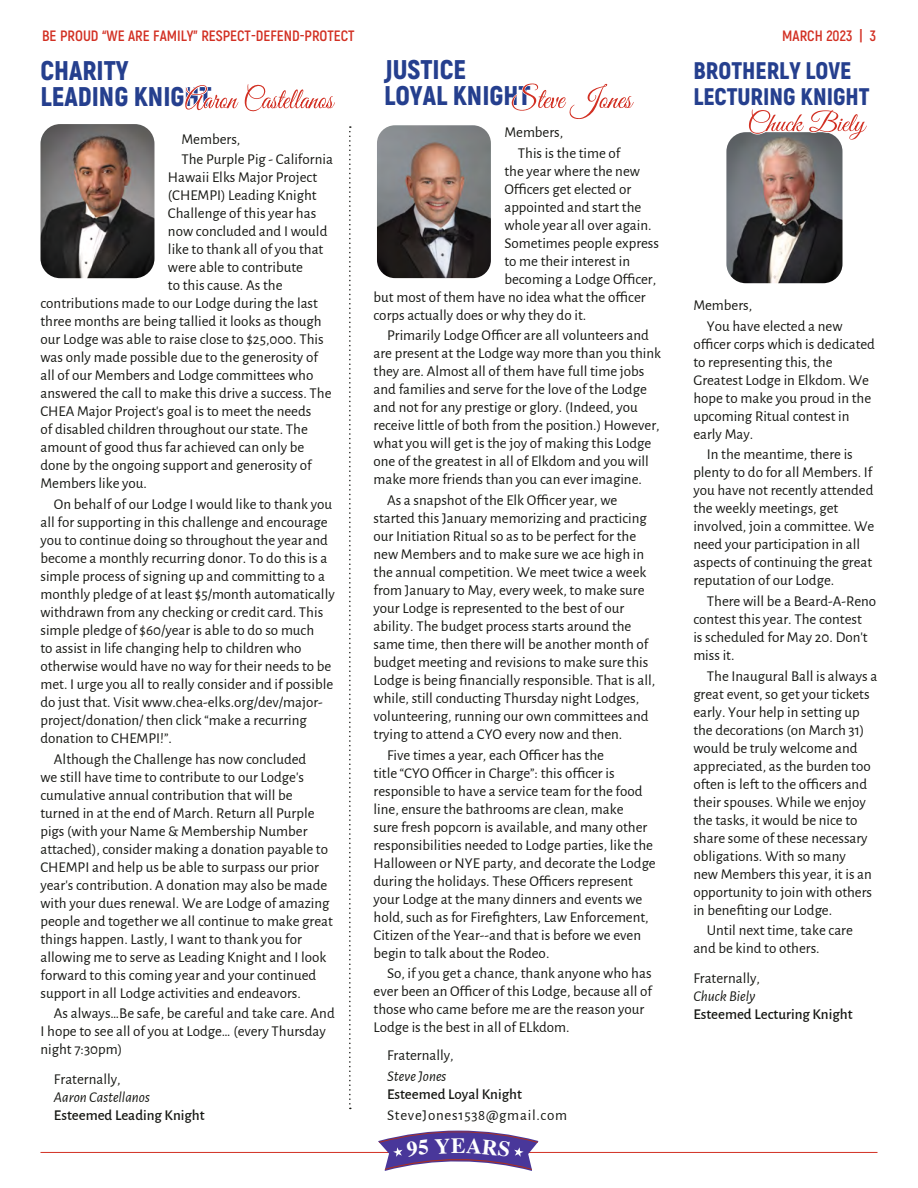
<style>
.page{position:relative;width:918px;height:1188px;background:#fff}
.page>*{position:absolute;margin:0;border:0;box-sizing:border-box;transform-origin:0 0}
.t1{font:900 27px/26px "Akrobat";color:#253f8e}
.t2{font:900 24px/26px "Akrobat";color:#253f8e}
.t3{font:700 21.75px "Times";color:#fff}
.t4{font:15px/18px "Alegreya Sans";color:#161713}
.t5{font:500 15px "Alegreya Sans";color:#161713}
.t6{font:700 15px "Akrobat";color:#d23023}
.t7{font:italic 15px "Alegreya Sans";color:#161713}
.t8{font:15px "Alegreya Sans";letter-spacing:.05em;color:#161713}
</style>
<div class="page">
<hr style="left:40px;top:1152px;width:838px;height:1px;background:#d23023">
<svg style="left:379px;top:1128px;width:159px;height:15px"></svg>
<img style="left:40px;top:124px;width:114px;height:154px">
<svg style="left:511px;top:83px;width:123px;height:36px"></svg>
<svg style="left:185px;top:84px;width:150px;height:28px"></svg>
<svg style="left:349px;top:126px;width:2px;height:983px"></svg>
<img style="left:726px;top:132px;width:117px;height:151px">
<svg style="left:747px;top:109px;width:120px;height:37px"></svg>
<img style="left:377px;top:125px;width:114px;height:153px">
<svg style="left:378px;top:1131px;width:160px;height:40px"></svg>
<p class="t6" style="left:42px;top:26px;width:314px">BE PROUD “WE ARE FAMILY” RESPECT-DEFEND-PROTECT</p>
<p class="t6" style="left:782px;top:26px;width:95px">MARCH 2023 | 3</p>
<h1 class="t1" style="left:40px;top:57px;width:173px">CHARITY<br>LEADING KNIGHT</h1>
<p class="t4" style="left:181px;top:128px;width:153px;line-height:20.7px">Members,<br>The Purple Pig - California</p>
<p class="t4" style="left:168px;top:168px;width:151px">Hawaii Elks Major Project</p>
<p class="t4" style="left:168px;top:186px;width:150px">(CHEMPI) Leading Knight</p>
<p class="t4" style="left:168px;top:204px;width:150px">Challenge of this year has</p>
<p class="t4" style="left:168px;top:222px;width:161px">now concluded and I would</p>
<p class="t4" style="left:168px;top:240px;width:157px">like to thank all of you that</p>
<p class="t4" style="left:168px;top:258px;width:136px">were able to contribute</p>
<p class="t4" style="left:168px;top:276px;width:116px">to this cause. As the</p>
<p class="t4" style="left:40px;top:294px;width:279px">contributions made to our Lodge during the last</p>
<p class="t4" style="left:40px;top:312px;width:283px">three months are being tallied it looks as though</p>
<p class="t4" style="left:40px;top:330px;width:285px">our Lodge was able to raise close to $25,000. This</p>
<p class="t4" style="left:40px;top:348px;width:279px">was only made possible due to the generosity of</p>
<p class="t4" style="left:40px;top:366px;width:274px">all of our Members and Lodge committees who</p>
<p class="t4" style="left:40px;top:384px;width:293px">answered the call to make this drive a success. The</p>
<p class="t4" style="left:40px;top:402px;width:272px">CHEA Major Project’s goal is to meet the needs</p>
<p class="t4" style="left:40px;top:420px;width:269px">of disabled children throughout our state. The</p>
<p class="t4" style="left:40px;top:438px;width:265px">amount of good thus far achieved can only be</p>
<p class="t4" style="left:40px;top:456px;width:273px">done by the ongoing support and generosity of</p>
<p class="t4" style="left:40px;top:474px;width:108px">Members like you.</p>
<p class="t4" style="left:40px;top:494px;width:296px;text-indent:14px">On behalf of our Lodge I would like to thank you all for supporting in this challenge and encourage you to continue doing so throughout the year and become a monthly recurring donor. To do this is a simple process of signing up and committing to a monthly pledge of at least $5/month automatically withdrawn from any checking or credit card. This simple pledge of $60/year is able to do so much<br>to assist in life changing help to children who otherwise would have no way for their needs to be met. I urge you all to really consider and if possible do just that. Visit www.chea-elks.org/dev/major&shy;project/donation/ then click “make a recurring donation to CHEMPI!”.</p>
<p class="t4" style="left:40px;top:749px;width:294px;text-indent:14px">Although the Challenge has now concluded<br>we still have time to contribute to our Lodge’s cumulative annual contribution that will be turned in at the end of March. Return all Purple pigs (with your Name &amp; Membership Number attached), consider making a donation payable to CHEMPI and help us be able to surpass our prior year’s contribution. A donation may also be made with your dues renewal. We are Lodge of amazing people and together we all continue to make great things happen. Lastly, I want to thank you for allowing me to serve as Leading Knight and I look forward to this coming year and your continued support in all Lodge activities and endeavors.</p>
<p class="t4" style="left:40px;top:1004px;width:296px;text-indent:14px">As always…Be safe, be careful and take care. And<br>I hope to see all of you at Lodge… (every Thursday night 7:30pm)</p>
<p class="t4" style="left:54px;top:1070px;width:68px">Fraternally,</p>
<p class="t7" style="left:54px;top:1087px;width:97px">Aaron Castellanos</p>
<p class="t5" style="left:54px;top:1105px;width:152px">Esteemed Leading Knight</p>
<h1 class="t1" style="left:384px;top:56px;width:148px">JUSTICE<br>LOYAL KNIGHT</h1>
<p class="t4" style="left:518px;top:121px;width:104px;line-height:20.7px;text-indent:-14px">Members,<br>This is the time of</p>
<p class="t4" style="left:504px;top:161px;width:137px">the year where the new</p>
<p class="t4" style="left:504px;top:179px;width:128px">Officers get elected or</p>
<p class="t4" style="left:504px;top:197px;width:138px">appointed and start the</p>
<p class="t4" style="left:504px;top:215px;width:149px">whole year all over again.</p>
<p class="t4" style="left:504px;top:233px;width:156px">Sometimes people express</p>
<p class="t4" style="left:504px;top:251px;width:127px">to me their interest in</p>
<p class="t4" style="left:504px;top:269px;width:153px">becoming a Lodge Officer,</p>
<p class="t4" style="left:374px;top:287px;width:274px">but most of them have no idea what the officer</p>
<p class="t4" style="left:374px;top:305px;width:214px">corps actually does or why they do it.</p>
<p class="t4" style="left:374px;top:326px;width:289px;text-indent:14px">Primarily Lodge Officer are all volunteers and are present at the Lodge way more than you think they are. Almost all of them have full time jobs and families and serve for the love of the Lodge and not for any prestige or glory. (Indeed, you receive little of both from the position.) However, what you will get is the joy of making this Lodge one of the greatest in all of Elkdom and you will make more friends than you can ever imagine.</p>
<p class="t4" style="left:374px;top:491px;width:283px;text-indent:14px">As a snapshot of the Elk Officer year, we started this January memorizing and practicing our Initiation Ritual so as to be perfect for the new Members and to make sure we ace high in the annual competition. We meet twice a week from January to May, every week, to make sure your Lodge is represented to the best of our ability. The budget process starts around the same time, then there will be another month of budget meeting and revisions to make sure this Lodge is being financially responsible. That is all, while, still conducting Thursday night Lodges, volunteering, running our own committees and trying to attend a CYO every now and then.</p>
<p class="t4" style="left:374px;top:745px;width:284px;text-indent:14px">Five times a year, each Officer has the<br>title “CYO Officer in Charge”: this officer is responsible to have a service team for the food line, ensure the bathrooms are clean, make<br>sure fresh popcorn is available, and many other responsibilities needed to Lodge parties, like the Halloween or NYE party, and decorate the Lodge during the holidays. These Officers represent your Lodge at the many dinners and events we hold, such as for Firefighters, Law Enforcement, Citizen of the Year--and that is before we even begin to talk about the Rodeo.</p>
<p class="t4" style="left:374px;top:964px;width:280px;text-indent:14px">So, if you get a chance, thank anyone who has ever been an Officer of this Lodge, because all of those who came before me are the reason your Lodge is the best in all of ELkdom.</p>
<p class="t4" style="left:387px;top:1046px;width:68px">Fraternally,</p>
<p class="t7" style="left:387px;top:1066px;width:61px">Steve Jones</p>
<p class="t5" style="left:387px;top:1084px;width:136px">Esteemed Loyal Knight</p>
<p class="t8" style="left:387px;top:1105px;width:182px">SteveJones1538@gmail.com</p>
<h3 class="t3" style="left:451px;top:1125px;width:16px">E</h3>
<h2 class="t2" style="left:693px;top:57px;width:178px">BROTHERLY LOVE<br>LECTURING KNIGHT</h2>
<p class="t4" style="left:707px;top:294px;width:137px;line-height:20.7px;text-indent:-14px">Members,<br>You have elected a new</p>
<p class="t4" style="left:693px;top:334px;width:183px">officer corps which is dedicated to representing this, the<br>Greatest Lodge in Elkdom. We hope to make you proud in the upcoming Ritual contest in early May.</p>
<p class="t4" style="left:693px;top:445px;width:182px;text-indent:14px">In the meantime, there is plenty to do for all Members. If you have not recently attended the weekly meetings, get involved, join a committee. We need your participation in all aspects of continuing the great reputation of our Lodge.</p>
<p class="t4" style="left:693px;top:592px;width:184px;text-indent:14px">There will be a Beard-A-Reno contest this year. The contest<br>is scheduled for May 20. Don’t miss it.</p>
<p class="t4" style="left:693px;top:666px;width:185px;text-indent:14px">The Inaugural Ball is always a great event, so get your tickets early. Your help in setting up the decorations (on March 31) would be truly welcome and appreciated, as the burden too often is left to the officers and their spouses. While we enjoy the tasks, it would be nice to share some of these necessary obligations. With so many<br>new Members this year, it is an opportunity to join with others in benefiting our Lodge.</p>
<p class="t4" style="left:693px;top:921px;width:161px;text-indent:14px">Until next time, take care and be kind to others.</p>
<p class="t4" style="left:693px;top:969px;width:68px">Fraternally,</p>
<p class="t7" style="left:693px;top:986px;width:63px">Chuck Biely</p>
<p class="t5" style="left:693px;top:1004px;width:161px">Esteemed Lecturing Knight</p>
</div>
